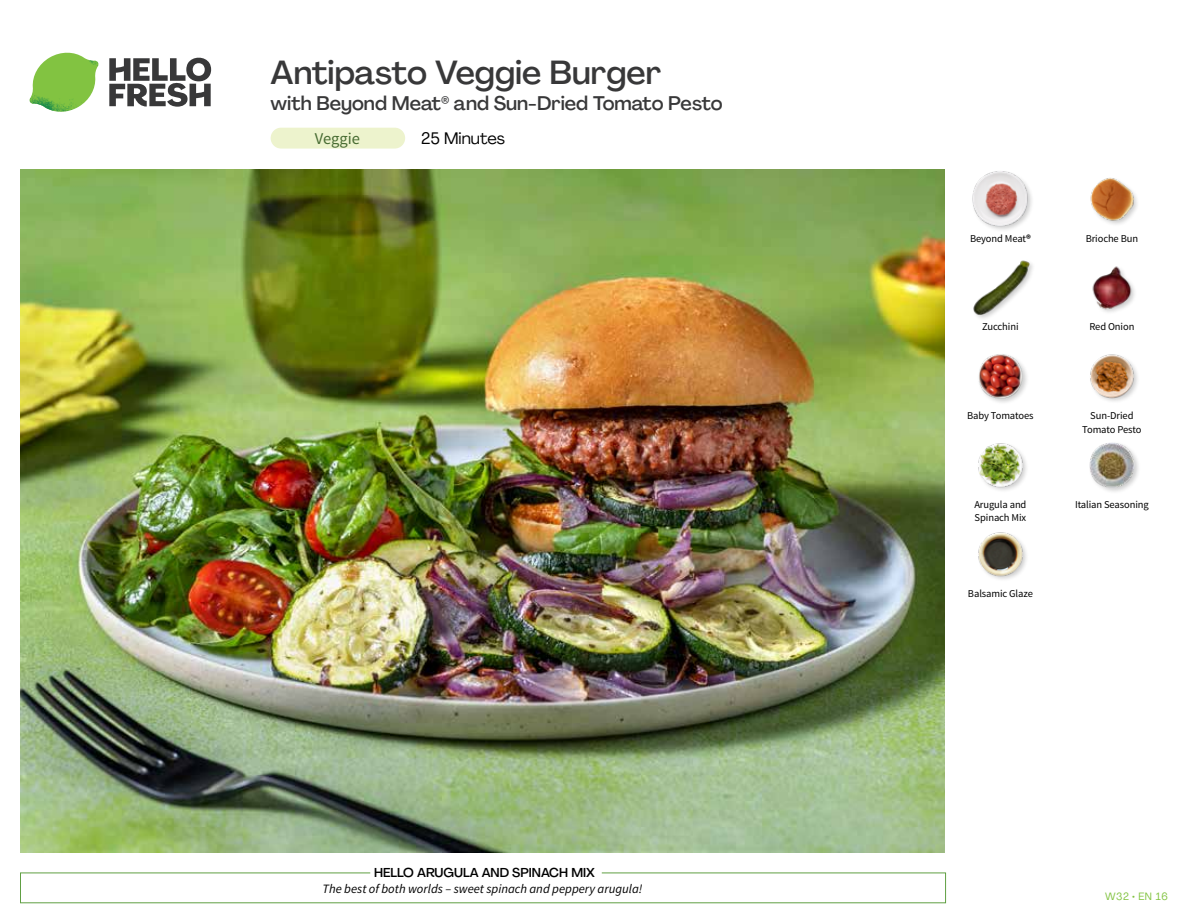
<style>
.page{position:relative;width:1188px;height:918px;background:#fff}
.page>*{position:absolute;margin:0;border:0;box-sizing:border-box;transform-origin:0 0}
.t1{font:500 33px "Agrandir";color:#383839}
.t2{font:500 19.5px "Agrandir";color:#383839}
.t3{font:16.5px "Agrandir";color:#000}
.t4{font:16.5px "Source Sans Pro";color:#476b32}
.t5{font:italic 12.75px "Source Sans Pro";color:#000}
.t6{font:500 12.75px "Agrandir";color:#000}
.t7{font:10.5px/13.5px "Source Sans Pro";letter-spacing:-.01em;color:#000;text-align:center}
.t8{font:10.5px "Agrandir";letter-spacing:.05em;color:#82c341}
.s1{font-family:"Source Sans Pro";font-weight:400}
.s2{font-weight:700}
</style>
<div class="page">
<div style="left:271px;top:128px;width:134px;height:21px;background:#edf3cd;border-radius:10px"></div>
<svg style="left:109px;top:57px;width:102px;height:50px"></svg>
<svg style="left:34px;top:53px;width:62px;height:40px"></svg>
<img style="left:67px;top:53px;width:32px;height:26px">
<img style="left:33px;top:75px;width:59px;height:11px">
<img style="left:29px;top:79px;width:61px;height:33px">
<img style="left:65px;top:86px;width:27px;height:25px">
<img style="left:21px;top:170px;width:924px;height:682px">
<div style="left:20px;top:873px;width:926px;height:30px;border:1px solid #609f43"></div>
<div style="left:370px;top:865px;width:232px;height:15px;background:#fff"></div>
<img style="left:978px;top:532px;width:49px;height:48px">
<div style="left:1088px;top:441px;width:53px;height:54px;background:#000;opacity:.2"></div>
<img style="left:1089px;top:442px;width:46px;height:46px">
<img style="left:978px;top:443px;width:49px;height:48px">
<img style="left:1090px;top:354px;width:48px;height:47px">
<div style="left:977px;top:353px;width:52px;height:53px;background:#000;opacity:.2"></div>
<img style="left:978px;top:354px;width:45px;height:44px">
<img style="left:1092px;top:266px;width:43px;height:46px">
<div style="left:973px;top:260px;width:63px;height:62px;background:#000;opacity:.2"></div>
<img style="left:973px;top:260px;width:56px;height:56px">
<img style="left:1090px;top:177px;width:47px;height:48px">
<div style="left:971px;top:170px;width:63px;height:62px;background:#000;opacity:.2"></div>
<img style="left:972px;top:170px;width:57px;height:57px">
<h1 class="t1" style="left:271px;top:52px;width:392px">Antipasto Veggie Burger</h1>
<h2 class="t2" style="left:271px;top:91px;width:454px">with Beyond Meat<span class="s1">®</span> and Sun-Dried Tomato Pesto</h2>
<h3 class="t3" style="left:421px;top:128px;width:86px">25 Minutes</h3>
<h3 class="t4" style="left:315px;top:129px;width:47px">Veggie</h3>
<p class="t6" style="left:374px;top:864px;width:222px">HELLO ARUGULA AND SPINACH MIX</p>
<p class="t5" style="left:323px;top:881px;width:321px">The best of both worlds – sweet spinach and peppery arugula!</p>
<p class="t7" style="left:970px;top:232px;width:62px">Beyond Meat<span class="s2">®</span></p>
<p class="t7" style="left:1086px;top:232px;width:54px">Brioche Bun</p>
<p class="t7" style="left:982px;top:320px;width:38px">Zucchini</p>
<p class="t7" style="left:1089px;top:320px;width:47px">Red Onion</p>
<p class="t7" style="left:967px;top:409px;width:68px">Baby Tomatoes</p>
<p class="t7" style="left:1082px;top:409px;width:61px">Sun-Dried<br>Tomato Pesto</p>
<p class="t7" style="left:974px;top:498px;width:54px">Arugula and</p>
<p class="t7" style="left:1075px;top:498px;width:75px">Italian Seasoning</p>
<p class="t7" style="left:975px;top:511px;width:53px">Spinach Mix</p>
<p class="t7" style="left:968px;top:587px;width:66px">Balsamic Glaze</p>
<p class="t8" style="left:1105px;top:890px;width:64px">W32 • EN 16</p>
</div>
